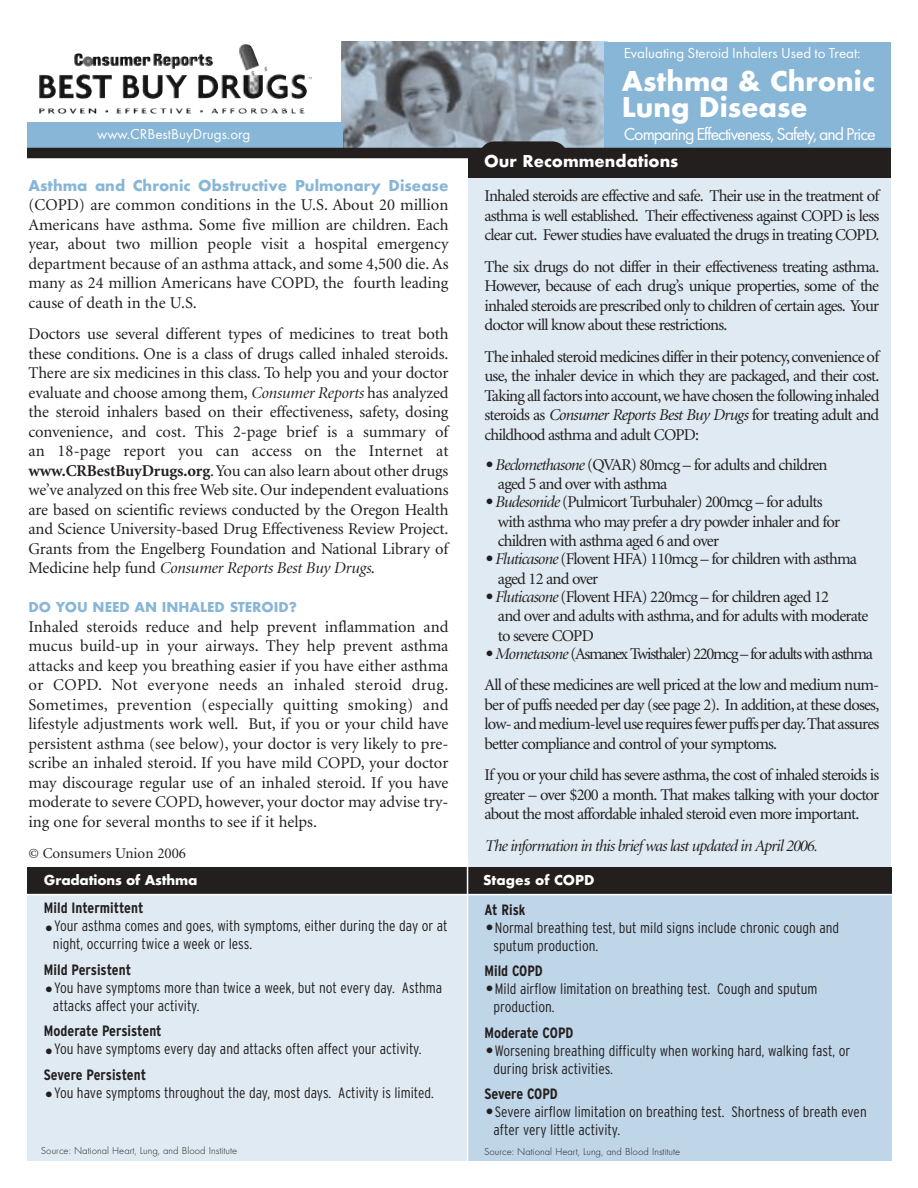
<style>
.page{position:relative;width:918px;height:1188px;background:#fff}
.page>*{position:absolute;margin:0;border:0;box-sizing:border-box;transform-origin:0 0}
.t1{font:30px/25.5px "Futura Bld";color:#fff}
.t2{font:18px "Futura";letter-spacing:-.055em;color:#fff}
.t3{font:18px "Futura Bld";color:#fff}
.t4{font:16.5px/19.5px "Minion";letter-spacing:-.05em;color:#231f1f;text-align:justify}
.t5{font:italic 16.5px "Minion Display";letter-spacing:-.045em;color:#231f1f}
.t6{font:italic 16.5px "Minion Display";letter-spacing:-.01em;color:#231f1f}
.t7{font:16.5px "Futura Bld";color:#88b6d6}
.t8{font:300 condensed 15px/18px "Interstate";color:#231f1f}
.t9{font:700 condensed 15px "Interstate";color:#231f1f}
.t10{font:15px "Futura";color:#fff}
.t11{font:15px "Futura Bld";letter-spacing:-.01em;color:#fff}
.t12{font:15px "Futura Bld";color:#88b6d6}
.t13{font:15px "Minion";color:#231f1f}
.t14{font:10.5px "Futura Lgt";color:#231f1f}
.s1{font-family:"Minion Display";font-style:italic}
.s2{font-weight:700}
.s3{font-family:"Minion";font-style:normal}
.s4{font-family:"Futura";font-weight:700;font-stretch:normal}
.s5{font-style:italic}
.s6{font-family:"Futura";font-weight:700;font-size:15px}
</style>
<div class="page">
<img style="left:74px;top:44px;width:185px;height:27px">
<div style="left:468px;top:162px;width:423px;height:719px;background:#e0eaf2"></div>
<img style="left:341px;top:42px;width:263px;height:106px">
<div style="left:604px;top:42px;width:287px;height:109px;background:#88b6d6"></div>
<div style="left:27px;top:895px;width:864px;height:266px;background:#bfd5e8"></div>
<div style="left:27px;top:895px;width:441px;height:266px;background:#e0eaf2"></div>
<div style="left:27px;top:122px;width:315px;height:28px;background:#88b6d6"></div>
<div style="left:27px;top:148px;width:864px;height:10px;background:#231f1f"></div>
<div style="left:468px;top:152px;width:423px;height:26px;background:#231f1f"></div>
<div style="left:479px;top:141px;width:89px;height:31px;background:#231f1f;border-radius:15px"></div>
<div style="left:27px;top:868px;width:864px;height:27px;background:#231f1f"></div>
<hr style="left:467px;top:859px;width:1px;height:302px;background:#fff">
<hr style="left:27px;top:894px;width:873px;height:1px;background:#fff">
<p class="t10" style="left:97px;top:129px;width:155px">www.CRBestBuyDrugs.org</p>
<p class="t7" style="left:28px;top:179px;width:422px">Asthma and Chronic Obstructive Pulmonary Disease</p>
<p class="t4" style="left:28px;top:197px;width:422px">(COPD) are common conditions in the U.S. About 20 million Americans have asthma. Some five million are children. Each year, about two million people visit a hospital emergency department because of an asthma attack, and some 4,500 die. As many as 24 million Americans have COPD, the fourth leading cause of death in the U.S.</p>
<p class="t4" style="left:28px;top:326px;width:422px">Doctors use several different types of medicines to treat both these conditions. One is a class of drugs called inhaled steroids.<br>There are six medicines in this class. To help you and your doctor evaluate and choose among them, <span class="s1">Consumer Reports</span> has analyzed the steroid inhalers based on their effectiveness, safety, dosing convenience, and cost. This 2-page brief is a summary of an 18-page report you can access on the Internet at <span class="s2">www.CRBestBuyDrugs.org</span>.You can also learn about other drugs we’ve analyzed on this free Web site. Our independent evaluations are based on scientific reviews conducted by the Oregon Health and Science University-based Drug Effectiveness Review Project.<br>Grants from the Engelberg Foundation and National Library of</p>
<p class="t6" style="left:29px;top:562px;width:348px"><span class="s3">Medicine help fund</span> Consumer Reports Best Buy Drugs<span class="s3">.</span></p>
<p class="t12" style="left:28px;top:602px;width:270px">DO YOU NEED AN INHALED STEROID?</p>
<p class="t4" style="left:28px;top:618px;width:422px">Inhaled steroids reduce and help prevent inflammation and mucus build-up in your airways. They help prevent asthma attacks and keep you breathing easier if you have either asthma or COPD. Not everyone needs an inhaled steroid drug.<br>Sometimes, prevention (especially quitting smoking) and lifestyle adjustments work well. But, if you or your child have persistent asthma (see below), your doctor is very likely to pre&shy;scribe an inhaled steroid. If you have mild COPD, your doctor may discourage regular use of an inhaled steroid. If you have moderate to severe COPD, however, your doctor may advise try&shy;ing one for several months to see if it helps.</p>
<p class="t13" style="left:28px;top:847px;width:159px">© Consumers Union 2006</p>
<p class="t11" style="left:44px;top:874px;width:155px">Gradations of Asthma</p>
<p class="t9" style="left:44px;top:902px;width:101px">Mild Intermittent</p>
<p class="t8" style="left:53px;top:918px;width:396px;text-indent:-9px"><span class="s4">•</span>Your asthma comes and goes, with symptoms, either during the day or at night, occurring twice a week or less.</p>
<p class="t9" style="left:44px;top:964px;width:89px">Mild Persistent</p>
<p class="t8" style="left:53px;top:979px;width:391px;text-indent:-9px"><span class="s4">•</span>You have symptoms more than twice a week, but not every day. Asthma attacks affect your activity.</p>
<p class="t9" style="left:44px;top:1025px;width:119px">Moderate Persistent</p>
<p class="t8" style="left:44px;top:1037px;width:379px;line-height:25.5px"><span class="s4">•</span>You have symptoms every day and attacks often affect your activity.<br><span class="s2">Severe Persistent</span></p>
<p class="t8" style="left:44px;top:1084px;width:391px"><span class="s4">•</span>You have symptoms throughout the day, most days. Activity is limited.</p>
<p class="t14" style="left:41px;top:1146px;width:198px">Source: National Heart, Lung, and Blood Institute</p>
<p class="t10" style="left:624px;top:47px;width:239px">Evaluating Steroid Inhalers Used to Treat:</p>
<h1 class="t1" style="left:622px;top:71px;width:255px">Asthma &amp; Chronic<br>Lung Disease</h1>
<p class="t2" style="left:624px;top:128px;width:254px">Comparing Effectiveness, Safety, and Price</p>
<p class="t3" style="left:484px;top:154px;width:196px">Our Recommendations</p>
<p class="t4" style="left:484px;top:187px;width:396px">Inhaled steroids are effective and safe. Their use in the treatment of asthma is well established. Their effectiveness against COPD is less clear cut. Fewer studies have evaluated the drugs in treating COPD.</p>
<p class="t4" style="left:484px;top:258px;width:396px">The six drugs do not differ in their effectiveness treating asthma.<br>However, because of each drug’s unique properties, some of the inhaled steroids are prescribed only to children of certain ages. Your doctor will know about these restrictions.</p>
<p class="t4" style="left:484px;top:348px;width:396px">The inhaled steroid medicines differ in their potency,convenience of use, the inhaler device in which they are packaged, and their cost.<br>Taking all factors into account,we have chosen the following inhaled steroids as <span class="s5">Consumer Reports Best Buy Drugs</span> for treating adult and childhood asthma and adult COPD:</p>
<p class="t4" style="left:498px;top:456px;width:331px;text-indent:-13px"><span class="s6">•</span><span class="s1">Beclomethasone</span> (QVAR) 80mcg – for adults and children aged 5 and over with asthma</p>
<p class="t4" style="left:498px;top:493px;width:344px;text-align:left;text-indent:-13px"><span class="s6">•</span><span class="s1">Budesonide</span> (Pulmicort Turbuhaler) 200mcg – for adults with asthma who may prefer a dry powder inhaler and for children with asthma aged 6 and over</p>
<p class="t4" style="left:498px;top:550px;width:361px;text-indent:-13px"><span class="s6">•</span><span class="s1">Fluticasone</span> (Flovent HFA) 110mcg – for children with asthma aged 12 and over</p>
<p class="t4" style="left:498px;top:588px;width:372px;text-align:left;text-indent:-13px"><span class="s6">•</span><span class="s1">Fluticasone</span> (Flovent HFA) 220mcg – for children aged 12<br>and over and adults with asthma, and for adults with moderate to severe COPD</p>
<p class="t4" style="left:484px;top:639px;width:396px;line-height:31.5px"><span class="s6">•</span><span class="s1">Mometasone</span> (Asmanex Twisthaler) 220mcg – for adults with asthma<br>All of these medicines are well priced at the low and medium num-</p>
<p class="t4" style="left:485px;top:696px;width:396px">ber of puffs needed per day (see page 2). In addition, at these doses, low- and medium-level use requires fewer puffs per day.That assures better compliance and control of your symptoms.</p>
<p class="t4" style="left:484px;top:766px;width:396px">If you or your child has severe asthma, the cost of inhaled steroids is greater – over $200 a month. That makes talking with your doctor about the most affordable inhaled steroid even more important.</p>
<p class="t5" style="left:484px;top:839px;width:334px">The information in this brief was last updated in April 2006.</p>
<p class="t11" style="left:483px;top:875px;width:113px">Stages of COPD</p>
<p class="t9" style="left:485px;top:904px;width:43px">At Risk</p>
<p class="t8" style="left:494px;top:920px;width:347px;text-indent:-9px"><span class="s4">•</span>Normal breathing test, but mild signs include chronic cough and sputum production.</p>
<p class="t9" style="left:485px;top:965px;width:60px">Mild COPD</p>
<p class="t8" style="left:494px;top:981px;width:325px;text-indent:-9px"><span class="s4">•</span>Mild airflow limitation on breathing test. Cough and sputum production.</p>
<p class="t9" style="left:485px;top:1027px;width:90px">Moderate COPD</p>
<p class="t8" style="left:494px;top:1043px;width:358px;text-indent:-9px"><span class="s4">•</span>Worsening breathing difficulty when working hard, walking fast, or during brisk activities.</p>
<p class="t9" style="left:485px;top:1088px;width:75px">Severe COPD</p>
<p class="t8" style="left:494px;top:1104px;width:375px;text-indent:-9px"><span class="s4">•</span>Severe airflow limitation on breathing test. Shortness of breath even after very little activity.</p>
<p class="t14" style="left:484px;top:1148px;width:198px">Source: National Heart, Lung, and Blood Institute</p>
</div>
